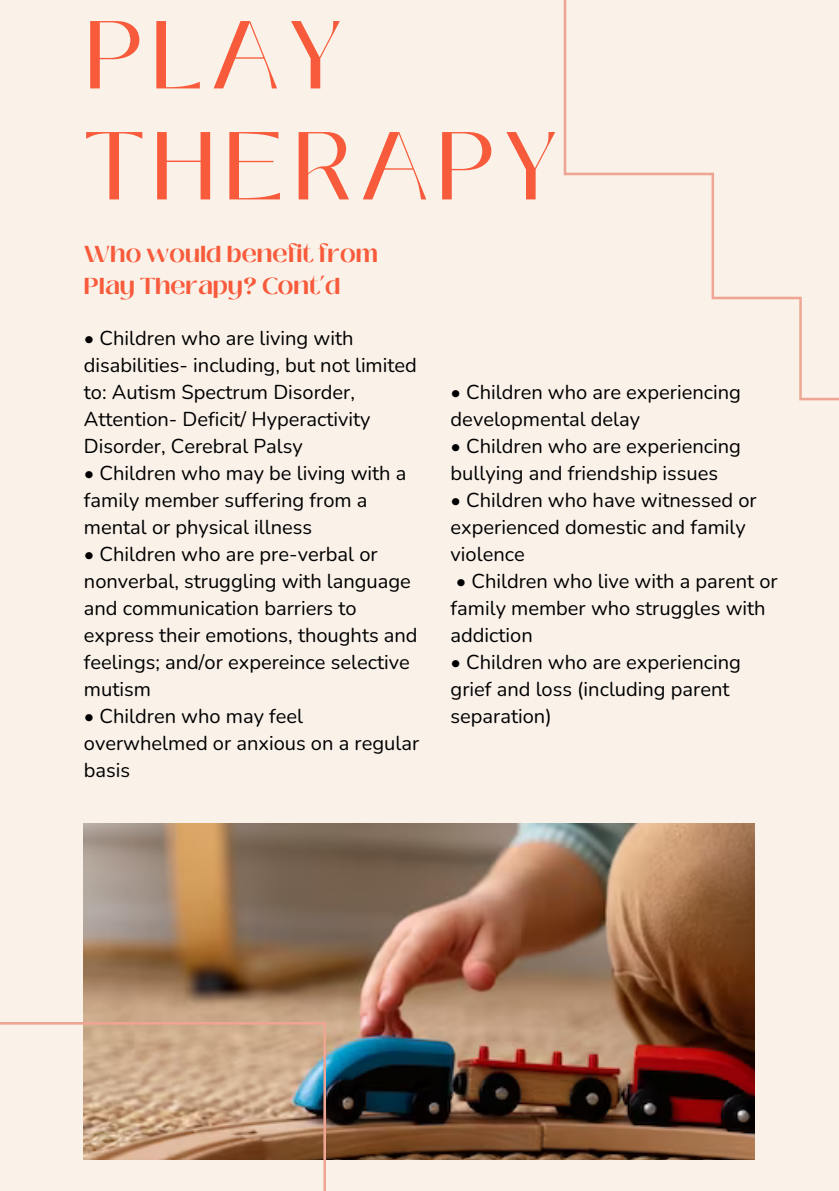
<style>
.page{position:relative;width:839px;height:1191px;background:#fff}
.page>*{position:absolute;margin:0;border:0;box-sizing:border-box;transform-origin:0 0}
.t1{font:96px/111px "Black Mango";letter-spacing:.07em;color:#f85b3b}
.t2{font:700 23px/31.6px "Black Mango";color:#f85b3b}
.t3{font:20px/27px "Nunito";color:#000001}
</style>
<div class="page">
<div style="left:0;top:0;width:838px;height:1191px;background:#faf2e9"></div>
<svg style="left:563px;top:0;width:275px;height:401px"></svg>
<img style="left:84px;top:823px;width:670px;height:336px">
<svg style="left:0;top:1022px;width:325px;height:169px"></svg>
<p class="t1" style="left:84px;top:0;width:475px">PLAY<br>THERAPY</p>
<p class="t2" style="left:84px;top:238px;width:295px">Who would benefit from<br>Play Therapy? Cont’d</p>
<p class="t3" style="left:84px;top:325px;width:334px">• Children who are living with disabilities- including, but not limited to: Autism Spectrum Disorder, Attention- Deficit/ Hyperactivity Disorder, Cerebral Palsy</p>
<p class="t3" style="left:84px;top:460px;width:324px">• Children who may be living with a family member suffering from a mental or physical illness</p>
<p class="t3" style="left:84px;top:541px;width:335px">• Children who are pre-verbal or nonverbal, struggling with language and communication barriers to express their emotions, thoughts and feelings; and/or expereince selective mutism</p>
<p class="t3" style="left:84px;top:703px;width:337px">• Children who may feel overwhelmed or anxious on a regular basis</p>
<p class="t3" style="left:450px;top:379px;width:292px">• Children who are experiencing developmental delay</p>
<p class="t3" style="left:450px;top:433px;width:292px">• Children who are experiencing bullying and friendship issues</p>
<p class="t3" style="left:450px;top:487px;width:307px">• Children who have witnessed or experienced domestic and family violence</p>
<p class="t3" style="left:450px;top:568px;width:328px">• Children who live with a parent or family member who struggles with addiction</p>
<p class="t3" style="left:450px;top:649px;width:292px">• Children who are experiencing grief and loss (including parent separation)</p>
</div>
